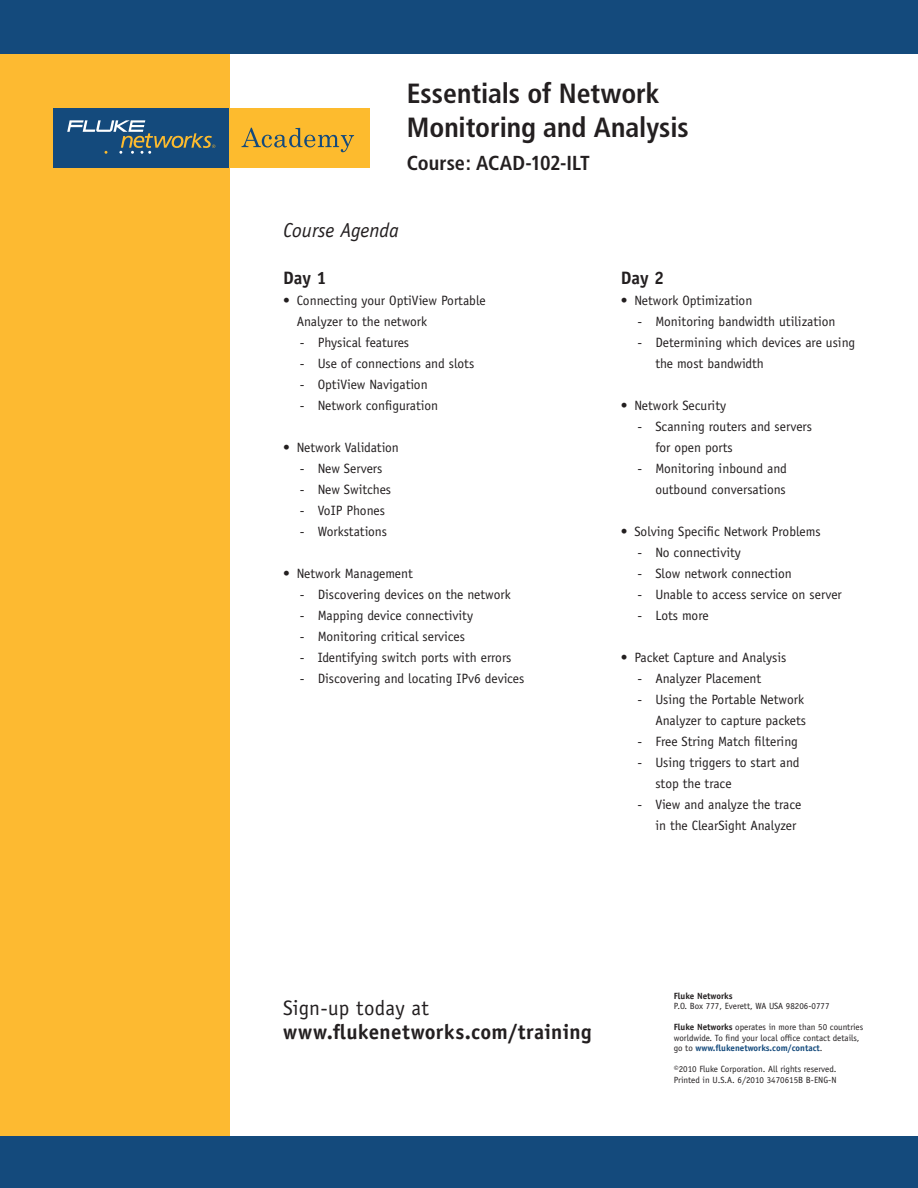
<style>
.page{position:relative;width:918px;height:1188px;background:#fff}
.page>*{position:absolute;margin:0;border:0;box-sizing:border-box;transform-origin:0 0}
.Product_Name{font:700 condensed 27.75px/33.3px "Frutiger";color:#231f20}
.sub_head{font:700 21px/24px "Officina Sans";letter-spacing:.015em;color:#231f20}
.Product_Name-2{font:700 condensed 20.25px "Frutiger";color:#231f20}
.Product_Name-3{font:italic 20.25px "Officina Sans";color:#231f20}
.sub_head-2{font:700 18px "Officina Sans";color:#231f20}
._2nd_tier_bullets{font:13.5px/21px "Officina Sans";color:#231f20}
.bullets{font:13.5px/21px "Officina Sans";color:#231f20}
.t1{font:9px/10.5px "Officina Sans";color:#231f20}
.t2{font:700 9px "Officina Sans";color:#144a7c}
.t3{font:700 9px "Officina Sans";color:#231f20}
.s1{font-weight:400}
.s2{font-weight:700}
.s3{font-weight:400;color:#231f20}
</style>
<div class="page">
<div style="left:0;top:37px;width:230px;height:1114px;background:#fdba31"></div>
<div style="left:0;top:1137px;width:918px;height:51px;background:#144a7c"></div>
<div style="left:0;top:0;width:918px;height:54px;background:#144a7c"></div>
<div style="left:228px;top:108px;width:142px;height:60px;background:#fdbb2e"></div>
<div style="left:53px;top:108px;width:175px;height:60px;background:#144a7c"></div>
<svg style="left:67px;top:120px;width:148px;height:34px"></svg>
<svg style="left:242px;top:128px;width:112px;height:24px"></svg>
<p class="Product_Name" style="left:407px;top:77px;width:283px">Essentials of Network<br>Monitoring and Analysis</p>
<p class="Product_Name-2" style="left:407px;top:151px;width:185px">Course: ACAD-102-ILT</p>
<p class="Product_Name-3" style="left:283px;top:219px;width:117px">Course Agenda</p>
<p class="sub_head-2" style="left:283px;top:267px;width:45px">Day 1</p>
<p class="bullets" style="left:297px;top:290px;width:191px;text-indent:-14px">• Connecting your OptiView Portable<br>Analyzer to the network</p>
<p class="_2nd_tier_bullets" style="left:300px;top:332px;width:111px">- Physical features</p>
<p class="_2nd_tier_bullets" style="left:300px;top:353px;width:176px">- Use of connections and slots</p>
<p class="_2nd_tier_bullets" style="left:300px;top:374px;width:130px">- OptiView Navigation</p>
<p class="_2nd_tier_bullets" style="left:300px;top:395px;width:140px">- Network configuration</p>
<p class="bullets" style="left:283px;top:437px;width:117px">• Network Validation</p>
<p class="_2nd_tier_bullets" style="left:300px;top:458px;width:84px">- New Servers</p>
<p class="_2nd_tier_bullets" style="left:300px;top:479px;width:93px">- New Switches</p>
<p class="_2nd_tier_bullets" style="left:300px;top:500px;width:87px">- VoIP Phones</p>
<p class="_2nd_tier_bullets" style="left:300px;top:521px;width:89px">- Workstations</p>
<p class="bullets" style="left:283px;top:563px;width:131px">• Network Management</p>
<p class="_2nd_tier_bullets" style="left:300px;top:584px;width:213px">- Discovering devices on the network</p>
<p class="_2nd_tier_bullets" style="left:300px;top:605px;width:175px">- Mapping device connectivity</p>
<p class="_2nd_tier_bullets" style="left:300px;top:626px;width:167px">- Monitoring critical services</p>
<p class="_2nd_tier_bullets" style="left:300px;top:647px;width:213px">- Identifying switch ports with errors</p>
<p class="_2nd_tier_bullets" style="left:300px;top:668px;width:226px">- Discovering and locating IPv6 devices</p>
<p class="sub_head-2" style="left:621px;top:267px;width:45px">Day 2</p>
<p class="bullets" style="left:621px;top:290px;width:133px">• Network Optimization</p>
<p class="_2nd_tier_bullets" style="left:637px;top:311px;width:200px">- Monitoring bandwidth utilization</p>
<p class="_2nd_tier_bullets" style="left:655px;top:332px;width:201px;text-indent:-18px">- Determining which devices are using the most bandwidth</p>
<p class="bullets" style="left:621px;top:395px;width:107px">• Network Security</p>
<p class="_2nd_tier_bullets" style="left:655px;top:416px;width:158px;text-indent:-18px">- Scanning routers and servers for open ports</p>
<p class="_2nd_tier_bullets" style="left:637px;top:458px;width:151px;text-align:right">- Monitoring inbound and outbound conversations</p>
<p class="bullets" style="left:621px;top:521px;width:201px">• Solving Specific Network Problems</p>
<p class="_2nd_tier_bullets" style="left:637px;top:542px;width:105px">- No connectivity</p>
<p class="_2nd_tier_bullets" style="left:637px;top:563px;width:156px">- Slow network connection</p>
<p class="_2nd_tier_bullets" style="left:637px;top:584px;width:206px">- Unable to access service on server</p>
<p class="_2nd_tier_bullets" style="left:637px;top:605px;width:73px">- Lots more</p>
<p class="bullets" style="left:621px;top:647px;width:167px">• Packet Capture and Analysis</p>
<p class="_2nd_tier_bullets" style="left:637px;top:668px;width:125px">- Analyzer Placement</p>
<p class="_2nd_tier_bullets" style="left:637px;top:689px;width:170px;text-align:right">- Using the Portable Network<br>Analyzer to capture packets</p>
<p class="_2nd_tier_bullets" style="left:637px;top:731px;width:162px">- Free String Match filtering</p>
<p class="_2nd_tier_bullets" style="left:655px;top:752px;width:146px;text-indent:-18px">- Using triggers to start and stop the trace</p>
<p class="_2nd_tier_bullets" style="left:655px;top:794px;width:148px;text-indent:-18px">- View and analyze the trace in the ClearSight Analyzer</p>
<p class="sub_head" style="left:283px;top:996px;width:310px"><span class="s1">Sign-up today at </span>www.flukenetworks.com/training</p>
<p class="t3" style="left:674px;top:990px;width:60px">Fluke Networks</p>
<p class="t1" style="left:674px;top:1001px;width:157px">P.O. Box 777, Everett, WA USA 98206-0777</p>
<p class="t1" style="left:674px;top:1022px;width:191px"><span class="s2">Fluke Networks</span> operates in more than 50 countries worldwide. To find your local office contact details,</p>
<p class="t2" style="left:674px;top:1043px;width:150px"><span class="s3">go to</span> www.flukenetworks.com/contact<span class="s3">.</span></p>
<p class="t1" style="left:674px;top:1064px;width:164px">©2010 Fluke Corporation. All rights reserved.</p>
<p class="t1" style="left:674px;top:1075px;width:164px">Printed in U.S.A. 6/2010 3470615B B-ENG-N</p>
</div>
